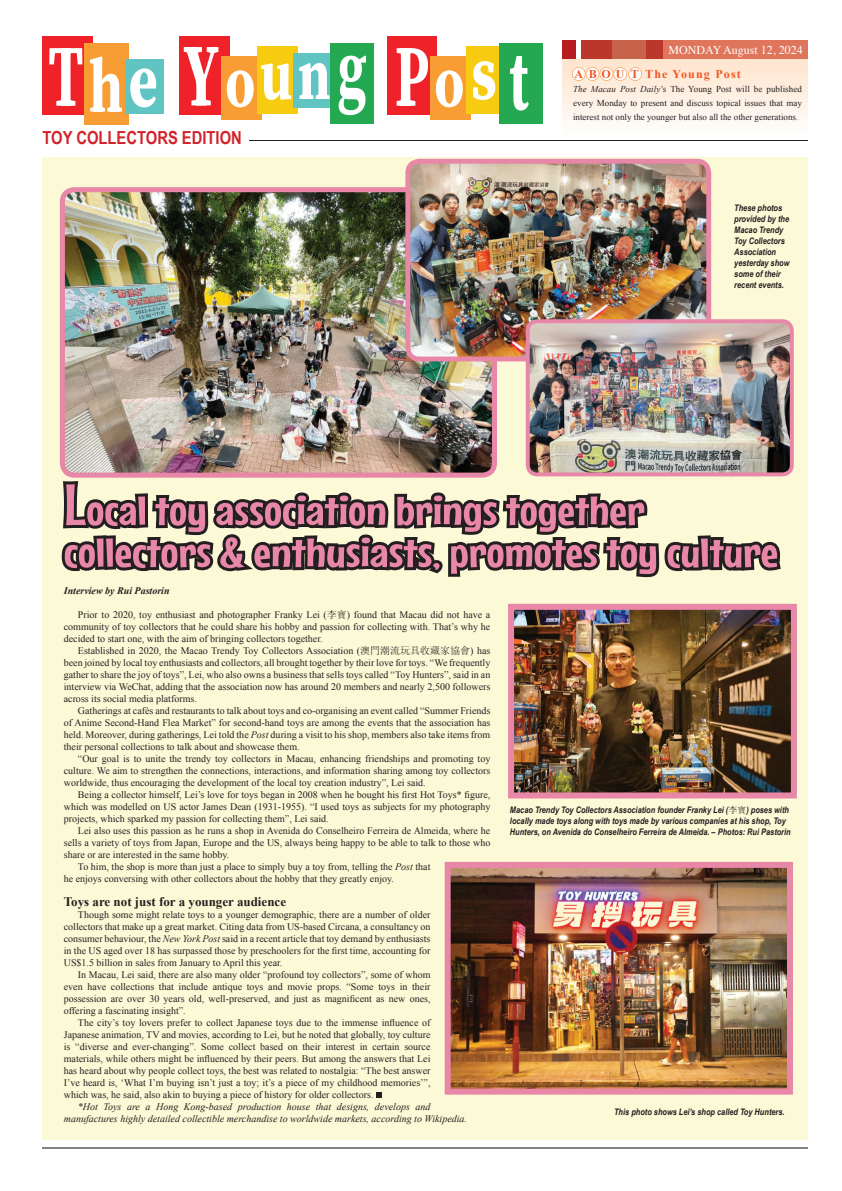
<style>
.page{position:relative;width:842px;height:1191px;background:#fff}
.page>*{position:absolute;margin:0;border:0;box-sizing:border-box;transform-origin:0 0}
.t1{font:41px/42px "Mouse Memoirs";color:#e887a7;scale:1.31 1}
.t2{font:700 18px "Arial Narrow";color:#d1232a}
.t3{font:700 13px "Times New Roman";color:#231f20}
.t4{font:12px "Times";color:#fff}
.t5{font:700 12px "Times New Roman";letter-spacing:.1em;color:#f15622}
.t6{font:10px/12px "Times New Roman";color:#231f20;text-align:justify}
.t7{font:italic 10px/12px "Times New Roman";color:#231f20}
.t8{font:italic 700 10px "Times New Roman";color:#231f20}
.t9{font:italic 700 9px/11px "Arial Narrow";color:#231f20}
.t10{font:9px/14px "Times New Roman";color:#231f20;text-align:justify}
.s1{font-style:italic}
.s2{font-size:58px}
.s3{font-family:"Sim Sun"}
.s4{font-family:"Sim Sun";font-weight:400;font-style:normal}
</style>
<div class="page">
<div style="left:43px;top:157px;width:765px;height:983px;background:#fbf9d6"></div>
<hr style="left:43px;top:1147px;width:765px;height:1px;background:#808285">
<div style="left:664px;top:41px;width:144px;height:18px;background:#df765c"></div>
<div style="left:562px;top:59px;width:246px;height:79px;background:linear-gradient(to bottom,#fee4cc,#fefefd)"></div>
<div style="left:43px;top:37px;width:50px;height:78px;background:#ee2228"></div>
<hr style="left:249px;top:141px;width:559px;height:1px;background:#231f20">
<svg style="left:784px;top:862px;width:9px;height:232px;background:#ca808b"></svg>
<svg style="left:784px;top:604px;width:13px;height:194px;background:#92595f"></svg>
<img style="left:49px;top:36px;width:735px;height:1113px">
<img style="left:405px;top:159px;width:306px;height:202px">
<img style="left:526px;top:319px;width:268px;height:157px">
<h2 class="t2" style="left:42px;top:127px;width:201px">TOY COLLECTORS EDITION</h2>
<p class="t4" style="left:668px;top:45px;width:136px">MONDAY August 12, 2024</p>
<p class="t5" style="left:645px;top:67px;width:97px">The Young Post</p>
<p class="t10" style="left:573px;top:82px;width:230px"><span class="s1">The Macau Post Daily</span>’s The Young Post will be published every Monday to present and discuss topical issues that may interest not only the younger but also all the other generations.</p>
<p class="t5" style="left:575px;top:67px;width:66px">A B O U T</p>
<p class="t9" style="left:734px;top:202px;width:57px">These photos provided by the<br>Macao Trendy<br>Toy Collectors<br>Association yesterday show some of their recent events.</p>
<h1 class="t1" style="left:64px;top:489px;width:547px"><span class="s2">L</span>ocal toy association brings together collectors &amp; enthusiasts, promotes toy culture</h1>
<p class="t8" style="left:64px;top:585px;width:107px">Interview by Rui Pastorin</p>
<p class="t6" style="left:64px;top:608px;width:428px;text-indent:14px">Prior to 2020, toy enthusiast and photographer Franky Lei (<span class="s3">李寶</span>) found that Macau did not have a community of toy collectors that he could share his hobby and passion for collecting with. That’s why he decided to start one, with the aim of bringing collectors together.</p>
<p class="t6" style="left:64px;top:644px;width:428px;text-indent:14px">Established in 2020, the Macao Trendy Toy Collectors Association (<span class="s3">澳門潮流玩具收藏家協會</span>) has been joined by local toy enthusiasts and collectors, all brought together by their love for toys. “We frequently gather to share the joy of toys”, Lei, who also owns a business that sells toys called “Toy Hunters”, said in an interview via WeChat, adding that the association now has around 20 members and nearly 2,500 followers across its social media platforms.</p>
<p class="t6" style="left:64px;top:704px;width:428px;text-indent:14px">Gatherings at cafés and restaurants to talk about toys and co-organising an event called “Summer Friends of Anime Second-Hand Flea Market” for second-hand toys are among the events that the association has held. Moreover, during gatherings, Lei told the <span class="s1">Post</span> during a visit to his shop, members also take items from their personal collections to talk about and showcase them.</p>
<p class="t6" style="left:64px;top:752px;width:428px;text-indent:14px">“Our goal is to unite the trendy toy collectors in Macau, enhancing friendships and promoting toy culture. We aim to strengthen the connections, interactions, and information sharing among toy collectors worldwide, thus encouraging the development of the local toy creation industry”, Lei said.</p>
<p class="t6" style="left:64px;top:788px;width:428px;text-indent:14px">Being a collector himself, Lei’s love for toys began in 2008 when he bought his first Hot Toys* figure, which was modelled on US actor James Dean (1931-1955). “I used toys as subjects for my photography projects, which sparked my passion for collecting them”, Lei said.</p>
<p class="t6" style="left:78px;top:824px;width:414px">Lei also uses this passion as he runs a shop in Avenida do Conselheiro Ferreira de Almeida, where he</p>
<p class="t6" style="left:64px;top:836px;width:428px">sells a variety of toys from Japan, Europe and the US, always being happy to be able to talk to those who</p>
<p class="t6" style="left:64px;top:848px;width:167px">share or are interested in the same hobby.</p>
<p class="t6" style="left:78px;top:860px;width:354px">To him, the shop is more than just a place to simply buy a toy from, telling the <span class="s1">Post</span> that</p>
<p class="t6" style="left:64px;top:872px;width:332px">he enjoys conversing with other collectors about the hobby that they greatly enjoy.</p>
<h3 class="t3" style="left:64px;top:894px;width:224px">Toys are not just for a younger audience</h3>
<p class="t6" style="left:64px;top:908px;width:368px;text-indent:14px">Though some might relate toys to a younger demographic, there are a number of older collectors that make up a great market. Citing data from US-based Circana, a consultancy on consumer behaviour, the <span class="s1">New York Post</span> said in a recent article that toy demand by enthusiasts in the US aged over 18 has surpassed those by preschoolers for the first time, accounting for US$1.5 billion in sales from January to April this year.</p>
<p class="t6" style="left:64px;top:968px;width:368px;text-indent:14px">In Macau, Lei said, there are also many older “profound toy collectors”, some of whom even have collections that include antique toys and movie props. “Some toys in their possession are over 30 years old, well-preserved, and just as magnificent as new ones, offering a fascinating insight”.</p>
<p class="t6" style="left:64px;top:1016px;width:368px;text-indent:14px">The city’s toy lovers prefer to collect Japanese toys due to the immense influence of Japanese animation, TV and movies, according to Lei, but he noted that globally, toy culture is “diverse and ever-changing”. Some collect based on their interest in certain source materials, while others might be influenced by their peers. But among the answers that Lei has heard about why people collect toys, the best was related to nostalgia: “The best answer I’ve heard is, ‘What I’m buying isn’t just a toy; it’s a piece of my childhood memories’”, which was, he said, also akin to buying a piece of history for older collectors.</p>
<p class="t7" style="left:64px;top:1100px;width:405px;text-indent:14px">*Hot Toys are a Hong Kong-based production house that designs, develops and manufactures highly detailed collectible merchandise to worldwide markets, according to Wikipedia.</p>
<p class="t9" style="left:510px;top:804px;width:282px">Macao Trendy Toy Collectors Association founder Franky Lei (<span class="s4">李寶</span>) poses with locally made toys along with toys made by various companies at his shop, Toy<br>Hunters, on Avenida do Conselheiro Ferreira de Almeida. – Photos: Rui Pastorin</p>
<p class="t9" style="left:614px;top:1106px;width:172px">This photo shows Lei’s shop called Toy Hunters.</p>
</div>
